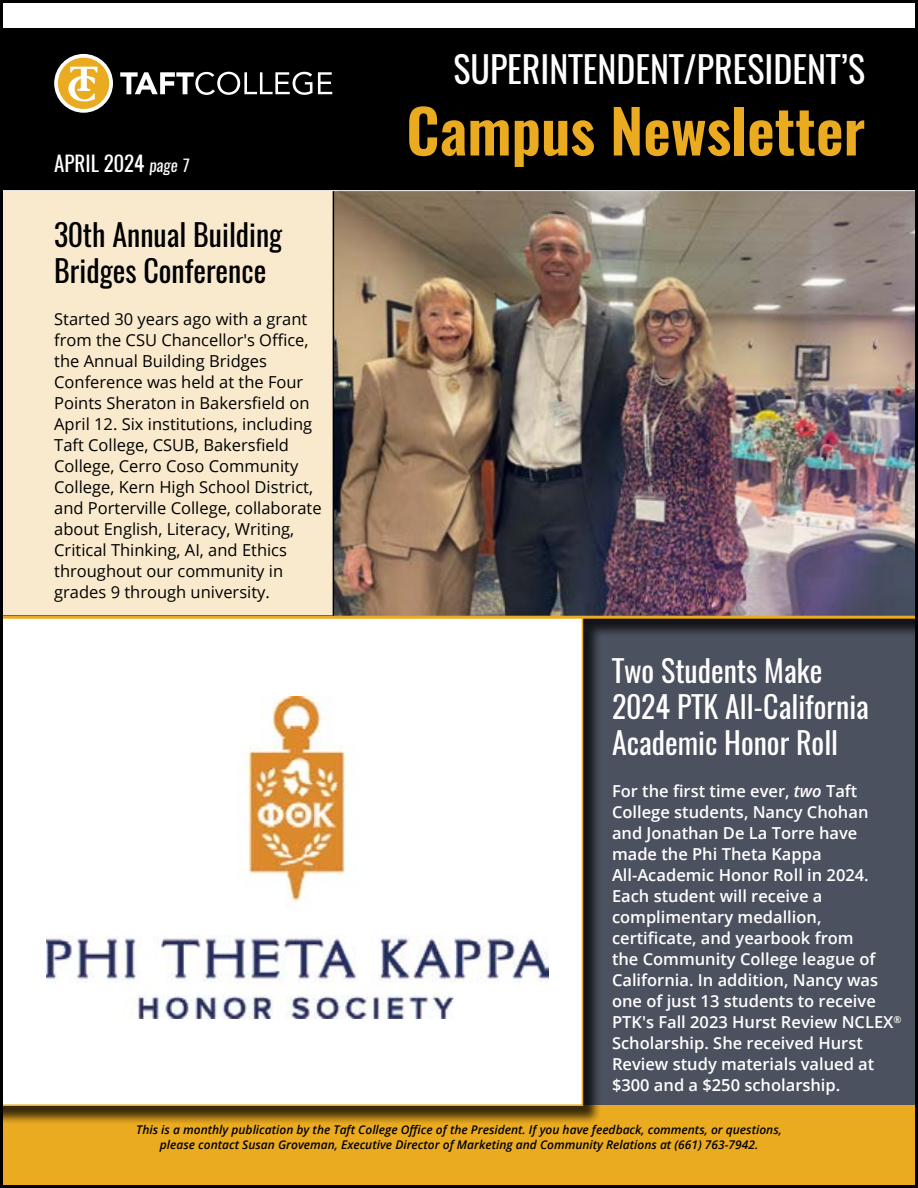
<style>
.page{position:relative;width:918px;height:1188px;background:#fff}
.page>*{position:absolute;margin:0;border:0;box-sizing:border-box;transform-origin:0 0}
.t1{font:600 60px "Oswald";color:#ebab21}
.t2{font:36px "Oswald";color:#fff}
.t3{font:30px/36px "Oswald";color:#fff}
.t4{font:30px/36px "Oswald";color:#000}
.t5{font:21px "Oswald";color:#fff}
.t6{font:16.5px/21px "Open Sans";color:#000}
.t7{font:600 16.5px/21px "Open Sans";color:#fff}
.t8{font:italic 600 12px/15px "Open Sans";color:#000;text-align:center}
.s1{font-style:italic;font-size:16.5px}
.s2{font-style:italic}
</style>
<div class="page">
<div style="left:0;top:184px;width:345px;height:432px;background:#faeacd"></div>
<div style="left:0;top:616px;width:918px;height:572px;background:#4c5160"></div>
<div style="left:335px;top:189px;width:583px;height:449px;background:#000;opacity:.75"></div>
<img style="left:333px;top:191px;width:581px;height:425px">
<div style="left:0;top:28px;width:918px;height:162px;background:#000"></div>
<svg style="left:120px;top:72px;width:192px;height:23px"></svg>
<svg style="left:318px;top:72px;width:14px;height:22px"></svg>
<svg style="left:54px;top:54px;width:59px;height:59px"></svg>
<hr style="left:0;top:190px;width:918px;height:1px;background:#fff">
<div style="left:0;top:1106px;width:918px;height:82px;background:#ebab21"></div>
<hr style="left:0;top:616px;width:918px;height:3px;background:#ebab21">
<div style="left:0;top:620px;width:602px;height:504px;background:#000;opacity:.75"></div>
<svg style="left:4px;top:618px;width:579px;height:488px;background:#f7f3f0"></svg>
<p class="t5" style="left:54px;top:149px;width:137px">APRIL 2024 <span class="s1">page 7</span></p>
<h3 class="t4" style="left:54px;top:216px;width:230px">30th Annual Building<br>Bridges Conference</h3>
<p class="t6" style="left:54px;top:308px;width:269px">Started 30 years ago with a grant from the CSU Chancellor's Office, the Annual Building Bridges Conference was held at the Four Points Sheraton in Bakersfield on April 12. Six institutions, including Taft College, CSUB, Bakersfield College, Cerro Coso Community College, Kern High School District, and Porterville College, collaborate about English, Literacy, Writing, Critical Thinking, AI, and Ethics throughout our community in grades 9 through university.</p>
<h2 class="t2" style="left:453px;top:44px;width:413px">SUPERINTENDENT/PRESIDENT’S</h2>
<h1 class="t1" style="left:406px;top:89px;width:460px">Campus Newsletter</h1>
<h3 class="t3" style="left:612px;top:653px;width:259px">Two Students Make<br>2024 PTK All-California<br>Academic Honor Roll</h3>
<p class="t7" style="left:612px;top:781px;width:291px">For the first time ever, <span class="s2">two</span> Taft<br>College students, Nancy Chohan and Jonathan De La Torre have made the Phi Theta Kappa<br>All-Academic Honor Roll in 2024.<br>Each student will receive a complimentary medallion, certificate, and yearbook from<br>the Community College league of<br>California. In addition, Nancy was one of just 13 students to receive<br>PTK's Fall 2023 Hurst Review NCLEX<sup>®<br></sup>Scholarship. She received Hurst<br>Review study materials valued at $300 and a $250 scholarship.</p>
<p class="t8" style="left:136px;top:1122px;width:647px">This is a monthly publication by the Taft College Office of the President. If you have feedback, comments, or questions, please contact Susan Groveman, Executive Director of Marketing and Community Relations at (661) 763-7942.</p>
</div>
